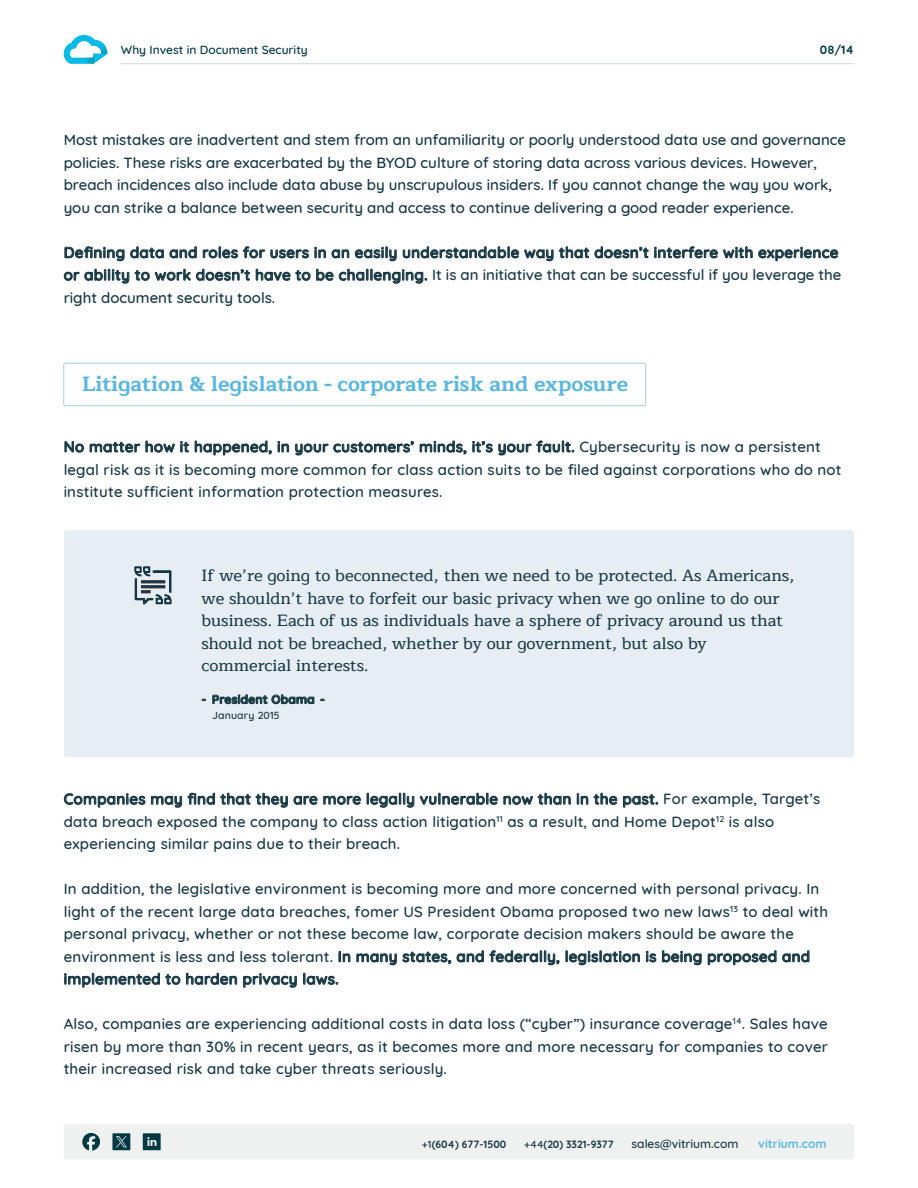
<style>
.page{position:relative;width:918px;height:1188px;background:#fff}
.page>*{position:absolute;margin:0;border:0;box-sizing:border-box;transform-origin:0 0}
.t1{font:700 21px "Maitree";color:#58b7e1}
.t2{font:500 16.5px/22.5px "Maitree";color:#153743}
.t3{font:500 15px/22.5px "Quicksand";letter-spacing:.015em;color:#153743}
.t4{font:500 12px "Quicksand";color:#003844}
.t5{font:500 12px "Quicksand";color:#153743}
.t6{font:700 12px "Quicksand";letter-spacing:.015em;color:#153743}
.t7{font:700 12px "Quicksand";color:#58b8e2}
.t8{font:700 12px "Quicksand";color:#003844}
.t9{font:700 10.5px "Quicksand";color:#153743}
.t10{font:500 10.5px "Quicksand";letter-spacing:.015em;color:#153743}
.s1{font-weight:500}
</style>
<div class="page">
<svg style="left:63px;top:35px;width:44px;height:29px"></svg>
<hr style="left:121px;top:63px;width:733px;height:1px;background:#003844">
<svg style="left:64px;top:246px;width:60px;height:15px"></svg>
<svg style="left:130px;top:246px;width:34px;height:12px"></svg>
<svg style="left:170px;top:246px;width:27px;height:12px"></svg>
<svg style="left:203px;top:246px;width:123px;height:12px"></svg>
<svg style="left:332px;top:249px;width:17px;height:9px"></svg>
<svg style="left:355px;top:246px;width:42px;height:15px"></svg>
<svg style="left:403px;top:246px;width:150px;height:15px"></svg>
<svg style="left:559px;top:246px;width:30px;height:12px"></svg>
<svg style="left:595px;top:246px;width:243px;height:15px"></svg>
<svg style="left:64px;top:269px;width:65px;height:15px"></svg>
<svg style="left:135px;top:269px;width:115px;height:12px"></svg>
<svg style="left:256px;top:269px;width:171px;height:15px"></svg>
<div style="left:63px;top:363px;width:583px;height:43px;border:1px solid #accada"></div>
<svg style="left:64px;top:441px;width:20px;height:12px"></svg>
<svg style="left:90px;top:440px;width:99px;height:13px"></svg>
<svg style="left:195px;top:440px;width:77px;height:15px"></svg>
<svg style="left:278px;top:441px;width:11px;height:11px"></svg>
<svg style="left:295px;top:441px;width:119px;height:14px"></svg>
<svg style="left:420px;top:440px;width:154px;height:15px"></svg>
<svg style="left:64px;top:793px;width:81px;height:15px"></svg>
<svg style="left:151px;top:796px;width:31px;height:12px"></svg>
<svg style="left:188px;top:793px;width:100px;height:15px"></svg>
<svg style="left:294px;top:796px;width:67px;height:9px"></svg>
<svg style="left:367px;top:793px;width:47px;height:15px"></svg>
<svg style="left:420px;top:793px;width:151px;height:12px"></svg>
<svg style="left:577px;top:793px;width:11px;height:12px"></svg>
<svg style="left:594px;top:793px;width:23px;height:12px"></svg>
<svg style="left:623px;top:794px;width:35px;height:14px"></svg>
<svg style="left:339px;top:951px;width:11px;height:11px"></svg>
<svg style="left:356px;top:952px;width:95px;height:13px"></svg>
<svg style="left:457px;top:950px;width:183px;height:15px"></svg>
<svg style="left:646px;top:951px;width:10px;height:11px"></svg>
<svg style="left:662px;top:950px;width:40px;height:15px"></svg>
<svg style="left:708px;top:950px;width:101px;height:15px"></svg>
<svg style="left:64px;top:973px;width:116px;height:15px"></svg>
<svg style="left:186px;top:973px;width:51px;height:12px"></svg>
<svg style="left:243px;top:973px;width:54px;height:15px"></svg>
<svg style="left:303px;top:973px;width:35px;height:12px"></svg>
<div style="left:64px;top:530px;width:790px;height:227px;background:#e7eef3;border-radius:3px"></div>
<svg style="left:134px;top:566px;width:38px;height:39px"></svg>
<svg style="left:213px;top:694px;width:101px;height:10px"></svg>
<div style="left:64px;top:1124px;width:790px;height:35px;background:#eff0f0;border-radius:3px"></div>
<svg style="left:82px;top:1133px;width:18px;height:18px"></svg>
<svg style="left:112px;top:1133px;width:18px;height:17px"></svg>
<svg style="left:143px;top:1133px;width:18px;height:17px"></svg>
<p class="t4" style="left:121px;top:40px;width:188px">Why Invest in Document Security</p>
<p class="t8" style="left:820px;top:39px;width:36px">08/14</p>
<p class="t3" style="left:64px;top:127px;width:784px">Most mistakes are inadvertent and stem from an unfamiliarity or poorly understood data use and governance policies. These risks are exacerbated by the BYOD culture of storing data across various devices. However, breach incidences also include data abuse by unscrupulous insiders. If you cannot change the way you work, you can strike a balance between security and access to continue delivering a good reader experience.</p>
<p class="t3" style="left:64px;top:240px;width:779px">Defining data and roles for users in an easily understandable way that doesn’t interfere with experience or ability to work doesn’t have to be challenging. It is an initiative that can be successful if you leverage the right document security tools.</p>
<h1 class="t1" style="left:82px;top:366px;width:548px">Litigation &amp; legislation - corporate risk and exposure</h1>
<p class="t3" style="left:64px;top:434px;width:779px">No matter how it happened, in your customers’ minds, it’s your fault. Cybersecurity is now a persistent legal risk as it is becoming more common for class action suits to be filed against corporations who do not institute sufficient information protection measures.</p>
<p class="t2" style="left:201px;top:564px;width:595px">If we’re going to beconnected, then we need to be protected. As Americans, we shouldn’t have to forfeit our basic privacy when we go online to do our business. Each of us as individuals have a sphere of privacy around us that should not be breached, whether by our government, but also by commercial interests.</p>
<p class="t6" style="left:201px;top:689px;width:125px">- President Obama -</p>
<p class="t10" style="left:212px;top:706px;width:69px">January 2015</p>
<p class="t3" style="left:64px;top:786px;width:758px">Companies may find that they are more legally vulnerable now than in the past. For example, Target’s data breach exposed the company to class action litigation<sup>11</sup> as a result, and Home Depot<sup>12</sup> is also experiencing similar pains due to their breach.</p>
<p class="t3" style="left:64px;top:876px;width:766px">In addition, the legislative environment is becoming more and more concerned with personal privacy. In light of the recent large data breaches, fomer US President Obama proposed two new laws<sup>13</sup> to deal with personal privacy, whether or not these become law, corporate decision makers should be aware the environment is less and less tolerant. In many states, and federally, legislation is being proposed and implemented to harden privacy laws.</p>
<p class="t3" style="left:64px;top:1011px;width:766px;text-align:justify">Also, companies are experiencing additional costs in data loss (“cyber”) insurance coverage<sup>14</sup>. Sales have risen by more than 30% in recent years, as it becomes more and more necessary for companies to cover their increased risk and take cyber threats seriously.</p>
<p class="t9" style="left:422px;top:1135px;width:86px"><span class="s1">+1</span>(604) 677-1500</p>
<p class="t9" style="left:524px;top:1135px;width:91px"><span class="s1">+44</span>(20) 3321-9377</p>
<p class="t5" style="left:631px;top:1134px;width:108px">sales@vitrium.com</p>
<p class="t7" style="left:758px;top:1133px;width:70px">vitrium.com</p>
</div>
